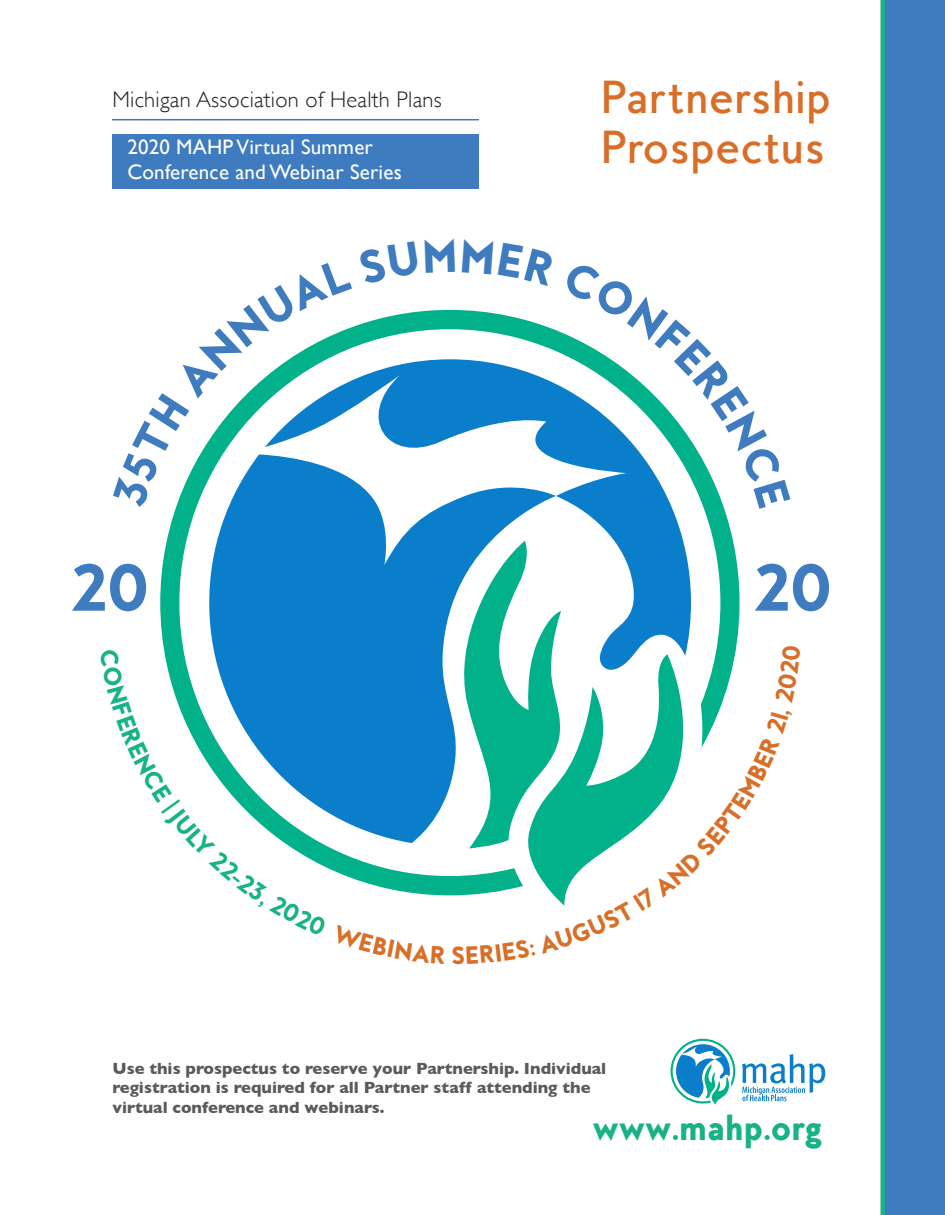
<style>
.page{position:relative;width:945px;height:1215px;background:#fff}
.page>*{position:absolute;margin:0;border:0;box-sizing:border-box;transform-origin:0 0}
.t1{font:900 60px "MB Empire";color:#3e7bbf}
.t2{font:500 42px/50.4px "MB Empire";color:#d86e27}
.t3{font:900 33px "MB Empire";letter-spacing:-.02em;color:#18b287}
.t4{font:300 22.5px "Gill Sans";letter-spacing:.01em;color:#231f20}
.t5{font:900 22.5px "MB Empire";color:#d86e27}
.t6{font:21px/25.2px "Gill Sans";letter-spacing:.01em;color:#fff}
.t7{font:700 16.5px/19.8px "Gill Sans";color:#5a5a5d}
</style>
<div class="page">
<svg style="left:880px;top:0;width:65px;height:1215px;background:#3c7fbb"></svg>
<svg style="left:742px;top:1054px;width:83px;height:47px"></svg>
<svg style="left:671px;top:1039px;width:64px;height:66px"></svg>
<div style="left:112px;top:134px;width:367px;height:54px;background:#3e7bbf"></div>
<hr style="left:112px;top:119px;width:367px;height:1px;background:#3e7bbf">
<svg style="left:160px;top:310px;width:573px;height:585px"></svg>
<svg style="left:209px;top:508px;width:244px;height:335px;background:#2f91d2"></svg>
<svg style="left:265px;top:359px;width:426px;height:314px;fill:#0a7eca"></svg>
<svg style="left:160px;top:310px;width:192px;height:198px"></svg>
<svg style="left:562px;top:310px;width:171px;height:199px"></svg>
<svg style="left:160px;top:649px;width:285px;height:247px"></svg>
<svg style="left:453px;top:541px;width:287px;height:365px"></svg>
<h3 class="t4" style="left:112px;top:82px;width:331px">Michigan Association of Health Plans</h3>
<p class="t6" style="left:127px;top:134px;width:276px">2020 MAHP Virtual Summer<br>Conference and Webinar Series</p>
<h2 class="t2" style="left:600px;top:72px;width:232px">Partnership<br>Prospectus</h2>
<h1 class="t1" style="left:68px;top:548px;width:84px">20</h1>
<h1 class="t1" style="left:751px;top:548px;width:84px">20</h1>
<h3 class="t5" style="left:451px;top:940px;width:17px">S</h3>
<p class="t7" style="left:112px;top:1058px;width:495px">Use this prospectus to reserve your Partnership. Individual registration is required for all Partner staff attending the virtual conference and webinars.</p>
<h3 class="t3" style="left:592px;top:1105px;width:232px">www.mahp.org</h3>
</div>
